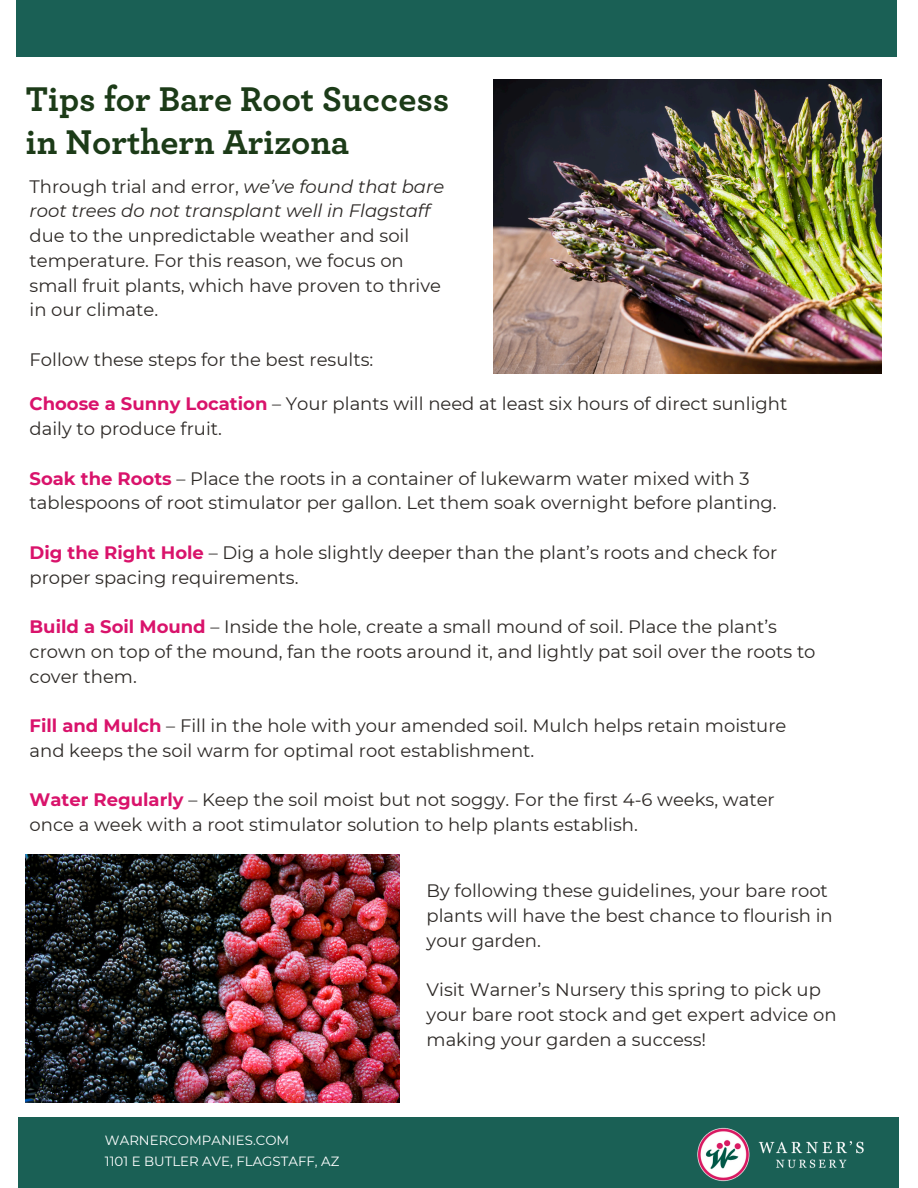
<style>
.page{position:relative;width:918px;height:1188px;background:#fff}
.page>*{position:absolute;margin:0;border:0;box-sizing:border-box;transform-origin:0 0}
.t1{font:700 36px/42.8px "Archer";color:#1c3b18}
.t2{font:18px/24.8px "Montserrat";color:#2d2926}
.t3{font:13.35px "Montserrat";color:#fff}
.s1{font-style:italic}
.s2{font-weight:700;color:#d9136b}
</style>
<div class="page">
<div style="left:16px;top:0;width:881px;height:57px;background:#1a6055"></div>
<div style="left:19px;top:1117px;width:880px;height:71px;background:#1a6055"></div>
<img style="left:697px;top:1127px;width:167px;height:55px">
<img style="left:494px;top:80px;width:388px;height:293px">
<img style="left:26px;top:854px;width:373px;height:249px">
<h2 class="t1" style="left:26px;top:79px;width:425px">Tips for Bare Root Success in Northern Arizona</h2>
<h2 class="t2" style="left:30px;top:174px;width:416px">Through trial and error, <span class="s1">we’ve found that bare root trees do not transplant well in Flagstaff </span>due to the unpredictable weather and soil temperature. For this reason, we focus on small fruit plants, which have proven to thrive in our climate.</h2>
<p class="t2" style="left:30px;top:347px;width:345px">Follow these steps for the best results:</p>
<h2 class="t2" style="left:30px;top:392px;width:759px"><span class="s2">Choose a Sunny Location</span> – Your plants will need at least six hours of direct sunlight daily to produce fruit.</h2>
<h2 class="t2" style="left:30px;top:466px;width:749px"><span class="s2">Soak the Roots</span> – Place the roots in a container of lukewarm water mixed with 3 tablespoons of root stimulator per gallon. Let them soak overnight before planting.</h2>
<h2 class="t2" style="left:30px;top:540px;width:749px"><span class="s2">Dig the Right Hole</span> – Dig a hole slightly deeper than the plant’s roots and check for proper spacing requirements.</h2>
<h2 class="t2" style="left:30px;top:614px;width:788px"><span class="s2">Build a Soil Mound</span> – Inside the hole, create a small mound of soil. Place the plant’s crown on top of the mound, fan the roots around it, and lightly pat soil over the roots to cover them.</h2>
<h2 class="t2" style="left:30px;top:713px;width:758px"><span class="s2">Fill and Mulch</span> – Fill in the hole with your amended soil. Mulch helps retain moisture and keeps the soil warm for optimal root establishment.</h2>
<p class="t2" style="left:30px;top:788px;width:747px"><span class="s2">Water Regularly</span> – Keep the soil moist but not soggy. For the first 4-6 weeks, water once a week with a root stimulator solution to help plants establish.</p>
<h1 class="t3" style="left:105px;top:1132px;width:186px">WARNERCOMPANIES.COM</h1>
<h2 class="t3" style="left:105px;top:1153px;width:236px">1101 E BUTLER AVE, FLAGSTAFF, AZ</h2>
<h2 class="t2" style="left:427px;top:878px;width:408px">By following these guidelines, your bare root plants will have the best chance to flourish in your garden.</h2>
<h2 class="t2" style="left:427px;top:977px;width:411px">Visit Warner’s Nursery this spring to pick up your bare root stock and get expert advice on making your garden a success!</h2>
</div>
